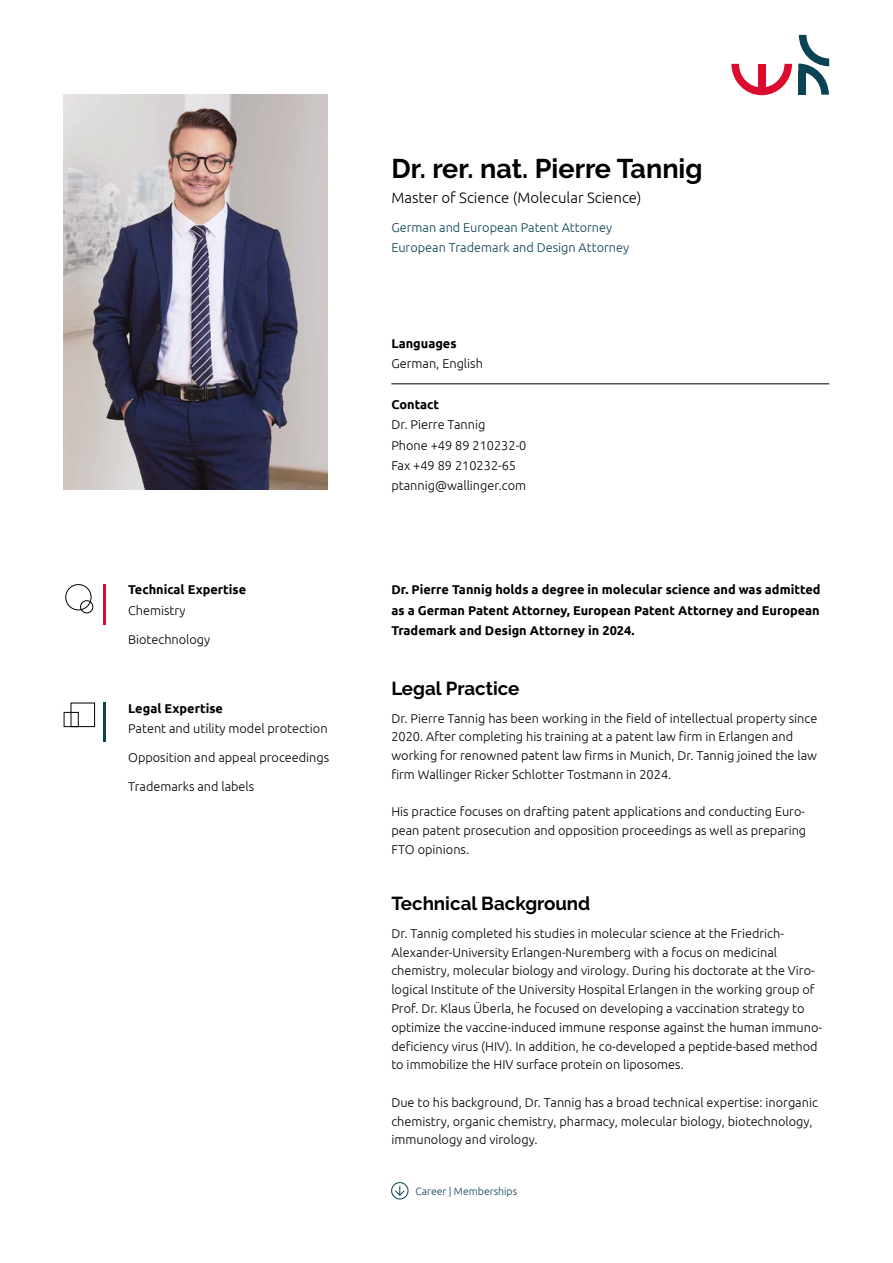
<style>
.page{position:relative;width:893px;height:1263px;background:#fff}
.page>*{position:absolute;margin:0;border:0;box-sizing:border-box;transform-origin:0 0}
.t1{font:700 27px "Raleway";color:#000}
.t2{font:700 18.75px "Raleway";color:#000}
.t3{font:300 15px "Ubuntu";color:#000}
.t4{font:300 12.75px/18.8px "Ubuntu";color:#000}
.t5{font:700 12.75px/20.2px "Ubuntu";color:#000;text-align:justify}
.t6{font:300 12.75px/20.2px "Ubuntu";color:#0a4353}
.t7{font:300 10.5px "Ubuntu";color:#0a4353}
</style>
<div class="page">
<hr style="left:391px;top:383px;width:438px;height:1px;background:#000">
<svg style="left:731px;top:64px;width:61px;height:31px"></svg>
<div style="left:758px;top:64px;width:8px;height:31px;background:#dd0b2f"></div>
<svg style="left:798px;top:35px;width:31px;height:60px"></svg>
<div style="left:391px;top:1182px;width:17px;height:17px;border:1px solid #0a4353;border-radius:50%"></div>
<svg style="left:395px;top:1186px;width:10px;height:10px"></svg>
<div style="left:65px;top:584px;width:26px;height:26px;border:1px solid #000;border-radius:50%"></div>
<div style="left:80px;top:600px;width:13px;height:13px;border:1px solid #000;border-radius:50%"></div>
<hr style="left:103px;top:584px;width:3px;height:41px;background:#dd0b2f">
<div style="left:71px;top:703px;width:24px;height:24px;border:1px solid #000"></div>
<div style="left:64px;top:712px;width:15px;height:15px;border:1px solid #000"></div>
<hr style="left:103px;top:703px;width:3px;height:39px;background:#0a4353">
<img style="left:64px;top:95px;width:263px;height:395px">
<p class="t5" style="left:128px;top:579px;width:120px">Technical Expertise</p>
<p class="t4" style="left:128px;top:600px;width:59px">Chemistry</p>
<p class="t4" style="left:128px;top:629px;width:84px">Biotechnology</p>
<p class="t5" style="left:128px;top:698px;width:96px">Legal Expertise</p>
<p class="t4" style="left:128px;top:719px;width:201px">Patent and utility model protection</p>
<p class="t4" style="left:128px;top:748px;width:203px">Opposition and appeal proceedings</p>
<p class="t4" style="left:128px;top:777px;width:128px">Trademarks and labels</p>
<h1 class="t1" style="left:391px;top:153px;width:313px">Dr. rer. nat. Pierre Tannig</h1>
<p class="t3" style="left:391px;top:188px;width:252px">Master of Science (Molecular Science)</p>
<p class="t6" style="left:391px;top:217px;width:239px">German and European Patent Attorney<br>European Trademark and Design Attorney</p>
<p class="t5" style="left:391px;top:333px;width:67px">Languages</p>
<p class="t4" style="left:391px;top:354px;width:93px">German, English</p>
<p class="t5" style="left:391px;top:394px;width:49px">Contact</p>
<p class="t4" style="left:391px;top:414px;width:137px;line-height:20.2px">Dr. Pierre Tannig<br>Phone +49 89 210232-0<br>Fax +49 89 210232-65 ptannig@wallinger.com</p>
<p class="t5" style="left:391px;top:579px;width:431px">Dr. Pierre Tannig holds a degree in molecular science and was admitted as a German Patent Attorney, European Patent Attorney and European Trademark and Design Attorney in 2024.</p>
<h2 class="t2" style="left:391px;top:678px;width:130px">Legal Practice</h2>
<p class="t4" style="left:391px;top:708px;width:427px">Dr. Pierre Tannig has been working in the field of intellectual property since 2020. After completing his training at a patent law firm in Erlangen and working for renowned patent law firms in Munich, Dr. Tannig joined the law firm Wallinger Ricker Schlotter Tostmann in 2024.</p>
<p class="t4" style="left:391px;top:802px;width:416px;text-align:justify">His practice focuses on drafting patent applications and conducting Euro&shy;pean patent prosecution and opposition proceedings as well as preparing FTO opinions.</p>
<h2 class="t2" style="left:391px;top:893px;width:200px">Technical Background</h2>
<p class="t4" style="left:391px;top:924px;width:432px">Dr. Tannig completed his studies in molecular science at the Friedrich-Alexander-University Erlangen-Nuremberg with a focus on medicinal chemistry, molecular biology and virology. During his doctorate at the Viro&shy;logical Institute of the University Hospital Erlangen in the working group of Prof. Dr. Klaus Überla, he focused on developing a vaccination strategy to optimize the vaccine-induced immune response against the human immuno&shy;deficiency virus (HIV). In addition, he co-developed a peptide-based method to immobilize the HIV surface protein on liposomes.</p>
<p class="t4" style="left:391px;top:1092px;width:428px">Due to his background, Dr. Tannig has a broad technical expertise: inorganic chemistry, organic chemistry, pharmacy, molecular biology, biotechnology, immunology and virology.</p>
<p class="t7" style="left:415px;top:1185px;width:103px">Career | Memberships</p>
</div>
